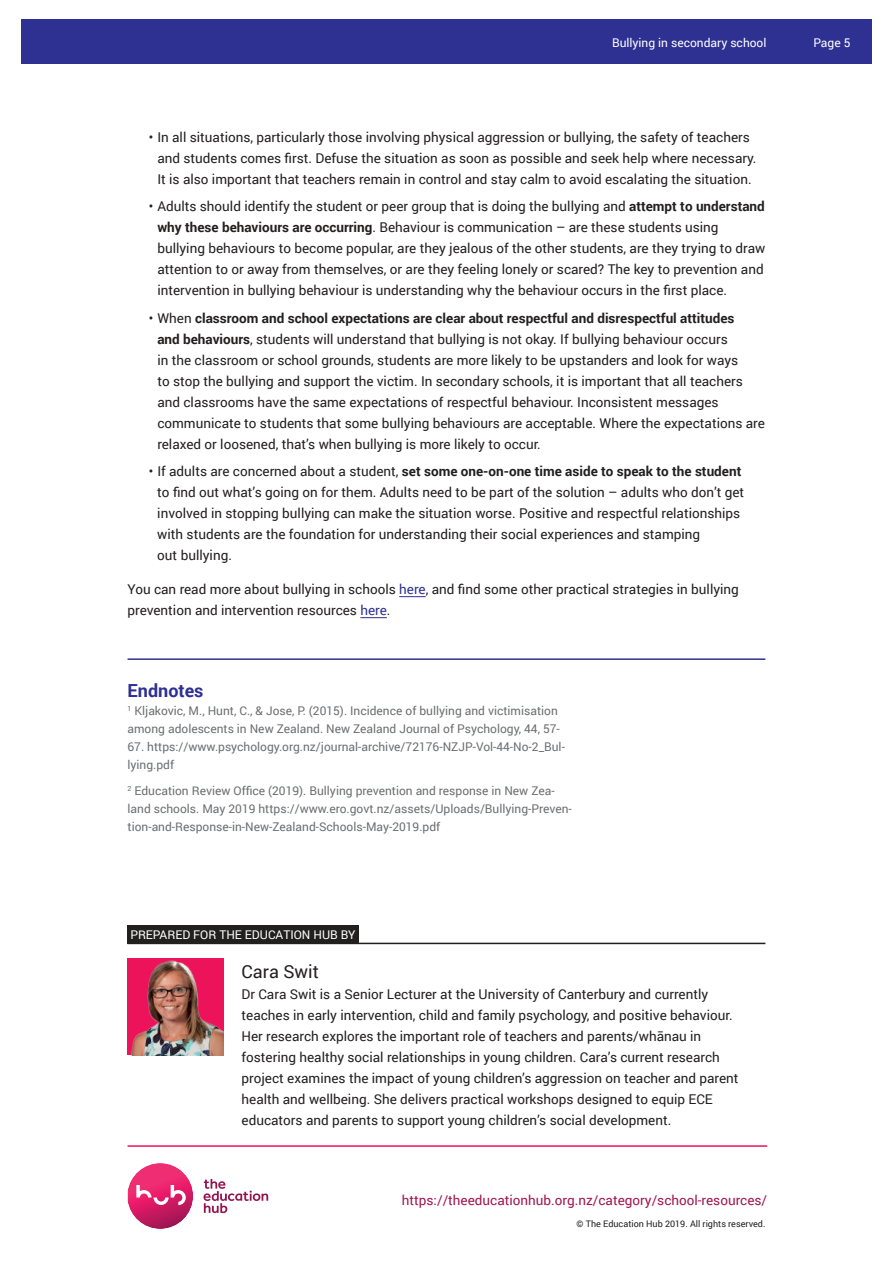
<style>
.page{position:relative;width:893px;height:1263px;background:#fff}
.page>*{position:absolute;margin:0;border:0;box-sizing:border-box;transform-origin:0 0}
.t1{font:700 18px "Roboto";color:#2e3092}
.t2{font:18px "Roboto";color:#221f1f}
.t3{font:13.5px/21px "Roboto";color:#221f1f}
.t4{font:13.5px "Roboto";color:#a11651}
.t5{font:12px/18px "Roboto";color:#6c6e70}
.t6{font:12px "Roboto";color:#fff}
.t7{font:9px "Roboto";color:#221f1f}
.s1{font-weight:700}
.s2{color:#2e3092}
</style>
<div class="page">
<img style="left:128px;top:1163px;width:65px;height:66px">
<svg style="left:136px;top:1185px;width:50px;height:20px"></svg>
<svg style="left:204px;top:1179px;width:64px;height:34px"></svg>
<hr style="left:128px;top:1145px;width:639px;height:2px;background:#ed135a">
<div style="left:21px;top:19px;width:851px;height:45px;background:#2e3092"></div>
<svg style="left:399px;top:596px;width:27px;height:1px"></svg>
<svg style="left:360px;top:617px;width:27px;height:1px"></svg>
<hr style="left:128px;top:658px;width:637px;height:2px;background:#2e3092">
<div style="left:128px;top:925px;width:231px;height:18px;background:#221f1f"></div>
<hr style="left:128px;top:943px;width:637px;height:1px;background:#221f1f">
<img style="left:128px;top:959px;width:96px;height:96px">
<p class="t6" style="left:612px;top:37px;width:156px">Bullying in secondary school</p>
<p class="t6" style="left:813px;top:37px;width:39px">Page 5</p>
<p class="t3" style="left:157px;top:127px;width:601px;text-indent:-9px">• In all situations, particularly those involving physical aggression or bullying, the safety of teachers and students comes first. Defuse the situation as soon as possible and seek help where necessary.<br>It is also important that teachers remain in control and stay calm to avoid escalating the situation.</p>
<p class="t3" style="left:157px;top:197px;width:610px;text-indent:-9px">• Adults should identify the student or peer group that is doing the bullying and <span class="s1">attempt to understand why these behaviours are occurring</span>. Behaviour is communication – are these students using bullying behaviours to become popular, are they jealous of the other students, are they trying to draw attention to or away from themselves, or are they feeling lonely or scared? The key to prevention and intervention in bullying behaviour is understanding why the behaviour occurs in the first place.</p>
<p class="t3" style="left:157px;top:308px;width:609px;text-indent:-9px">• When <span class="s1">classroom and school expectations are clear about respectful and disrespectful attitudes<br>and behaviours</span>, students will understand that bullying is not okay. If bullying behaviour occurs<br>in the classroom or school grounds, students are more likely to be upstanders and look for ways<br>to stop the bullying and support the victim. In secondary schools, it is important that all teachers and classrooms have the same expectations of respectful behaviour. Inconsistent messages communicate to students that some bullying behaviours are acceptable. Where the expectations are relaxed or loosened, that’s when bullying is more likely to occur.</p>
<p class="t3" style="left:157px;top:462px;width:588px;text-indent:-8px">• If adults are concerned about a student, <span class="s1">set some one-on-one time aside to speak to the student </span>to find out what’s going on for them. Adults need to be part of the solution – adults who don’t get involved in stopping bullying can make the situation worse. Positive and respectful relationships with students are the foundation for understanding their social experiences and stamping<br>out bullying.</p>
<p class="t3" style="left:128px;top:578px;width:613px">You can read more about bullying in schools <span class="s2">here</span>, and find some other practical strategies in bullying prevention and intervention resources <span class="s2">here</span>.</p>
<h1 class="t1" style="left:128px;top:683px;width:78px">Endnotes</h1>
<p class="t5" style="left:128px;top:701px;width:434px"><sup>1</sup> Kljakovic, M., Hunt, C., &amp; Jose, P. (2015). Incidence of bullying and victimisation among adolescents in New Zealand. New Zealand Journal of Psychology, 44, 57-</p>
<p class="t5" style="left:128px;top:737px;width:439px">67. https://www.psychology.org.nz/journal-archive/72176-NZJP-Vol-44-No-2_Bul&shy;lying.pdf</p>
<p class="t5" style="left:128px;top:781px;width:446px"><sup>2</sup> Education Review Office (2019). Bullying prevention and response in New Zea&shy;land schools. May 2019 https://www.ero.govt.nz/assets/Uploads/Bullying-Preven&shy;tion-and-Response-in-New-Zealand-Schools-May-2019.pdf</p>
<p class="t6" style="left:130px;top:926px;width:227px">PREPARED FOR THE EDUCATION HUB BY</p>
<h1 class="t2" style="left:242px;top:959px;width:79px">Cara Swit</h1>
<p class="t3" style="left:242px;top:983px;width:498px">Dr Cara Swit is a Senior Lecturer at the University of Canterbury and currently teaches in early intervention, child and family psychology, and positive behaviour.<br>Her research explores the important role of teachers and parents/whānau in fostering healthy social relationships in young children. Cara’s current research project examines the impact of young children’s aggression on teacher and parent health and wellbeing. She delivers practical workshops designed to equip ECE educators and parents to support young children’s social development.</p>
<p class="t4" style="left:402px;top:1194px;width:367px">https://theeducationhub.org.nz/category/school-resources/</p>
<p class="t7" style="left:577px;top:1220px;width:190px">© The Education Hub 2019. All rights reserved.</p>
</div>
